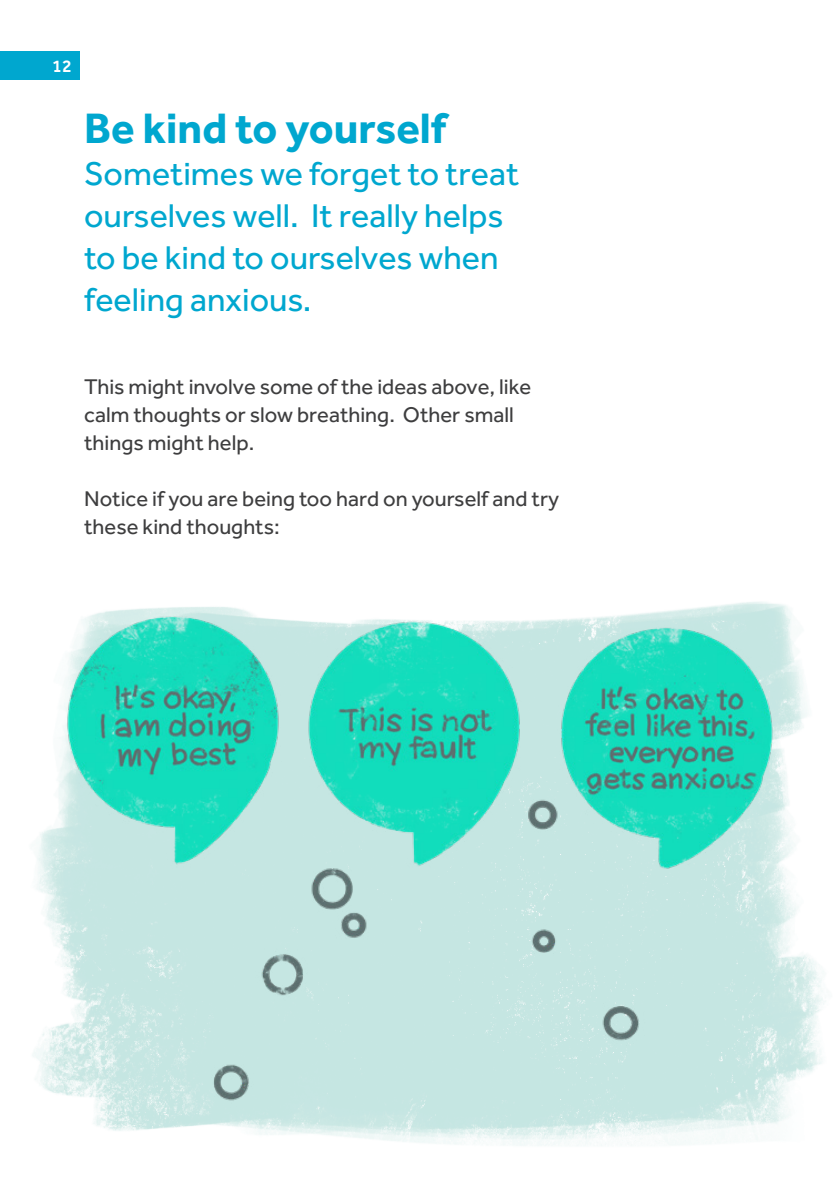
<style>
.page{position:relative;width:840px;height:1191px;background:#fff}
.page>*{position:absolute;margin:0;border:0;box-sizing:border-box;transform-origin:0 0}
.Headings{font:700 44px "Effra";color:#00a7cf}
.Lead_in{font:34px/42px "Effra";color:#00a7cf}
.body{font:22px/28px "Effra";color:#3e3e3f}
.t1{font:500 18px "Effra";color:#fff}
</style>
<div class="page">
<img style="left:32px;top:604px;width:794px;height:542px">
<img style="left:36px;top:602px;width:746px;height:532px">
<div style="left:0;top:51px;width:79px;height:28px;background:#00a7cf"></div>
<p class="t1" style="left:52px;top:55px;width:21px">12</p>
<p class="Headings" style="left:84px;top:101px;width:364px">Be kind to yourself</p>
<p class="Lead_in" style="left:84px;top:152px;width:436px">Sometimes we forget to treat ourselves well. It really helps to be kind to ourselves when feeling anxious.</p>
<p class="body" style="left:84px;top:372px;width:448px">This might involve some of the ideas above, like calm thoughts or slow breathing. Other small things might help.</p>
<p class="body" style="left:84px;top:484px;width:476px">Notice if you are being too hard on yourself and try these kind thoughts:</p>
</div>
